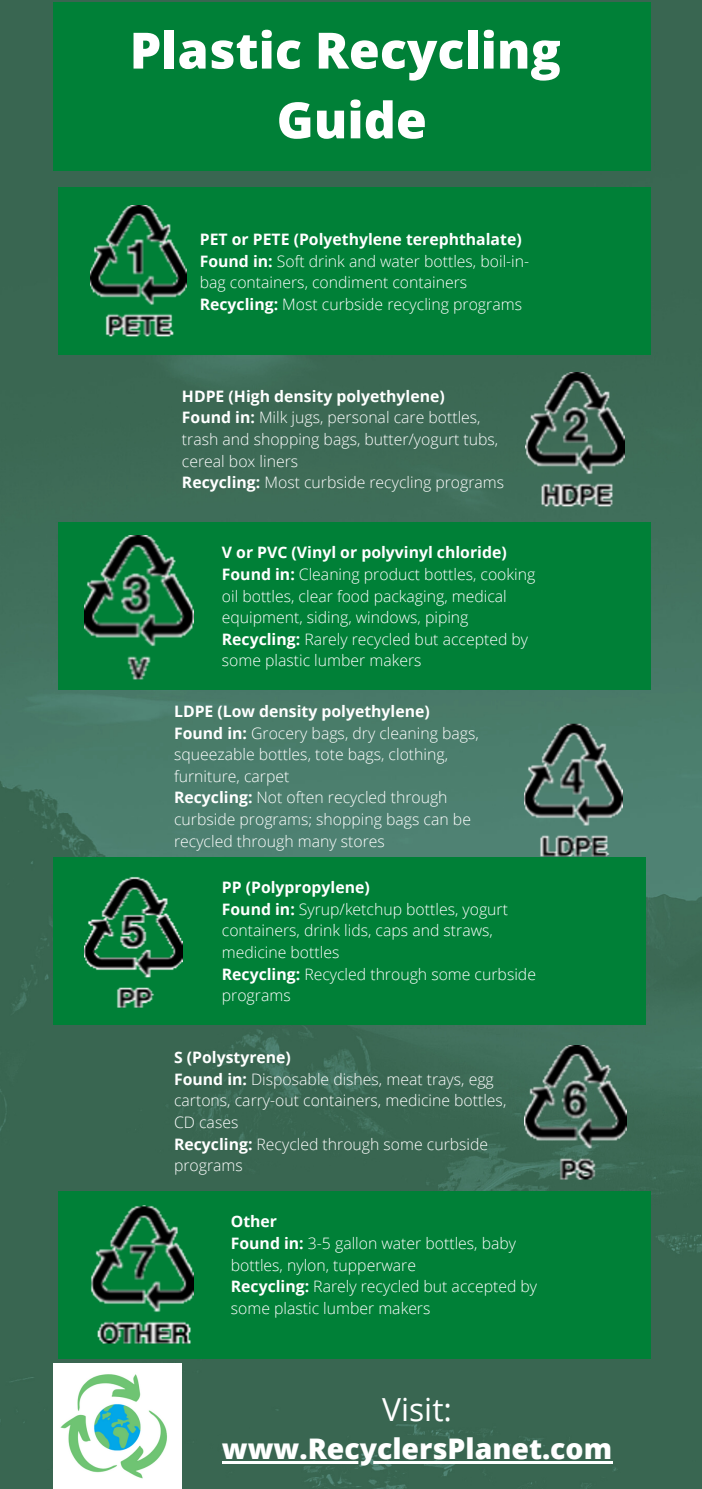
<style>
.page{position:relative;width:702px;height:1489px;background:#fff}
.page>*{position:absolute;margin:0;border:0;box-sizing:border-box;transform-origin:0 0}
.t1{font:800 50px "Open Sans";color:#fff}
.t2{font:31.75px "Open Sans";color:#fff}
.t3{font:800 28.5px "Open Sans";color:#fff}
.t4{font:300 15.75px/21.5px "Open Sans";color:#fff}
.t5{font:700 15.75px "Open Sans";color:#fff}
.s1{font-weight:700}
</style>
<div class="page">
<img style="left:0;top:0;width:701px;height:1489px">
<div style="left:53px;top:2px;width:597px;height:169px;background:#008037"></div>
<img style="left:53px;top:1363px;width:128px;height:126px">
<div style="left:58px;top:187px;width:592px;height:168px;background:#008037"></div>
<div style="left:58px;top:522px;width:592px;height:168px;background:#008037"></div>
<div style="left:58px;top:1191px;width:592px;height:168px;background:#008037"></div>
<div style="left:53px;top:857px;width:592px;height:168px;background:#008037"></div>
<img style="left:90px;top:206px;width:96px;height:131px">
<img style="left:524px;top:373px;width:100px;height:135px">
<img style="left:84px;top:535px;width:109px;height:145px">
<img style="left:84px;top:876px;width:98px;height:131px">
<img style="left:524px;top:724px;width:98px;height:133px">
<img style="left:524px;top:1045px;width:102px;height:137px">
<img style="left:90px;top:1205px;width:103px;height:139px">
<hr style="left:222px;top:1461px;width:390px;height:2px;background:#fff">
<p class="t1" style="left:130px;top:15px;width:432px">Plastic Recycling</p>
<p class="t1" style="left:276px;top:85px;width:152px">Guide</p>
<p class="t5" style="left:200px;top:228px;width:323px">PET or PETE (Polyethylene terephthalate)</p>
<p class="t4" style="left:200px;top:250px;width:331px"><span class="s1">Found in:</span> Soft drink and water bottles, boil-in&shy;bag containers, condiment containers</p>
<p class="t4" style="left:200px;top:293px;width:323px"><span class="s1">Recycling:</span> Most curbside recycling programs</p>
<p class="t5" style="left:182px;top:385px;width:264px">HDPE (High density polyethylene)</p>
<p class="t4" style="left:182px;top:406px;width:318px"><span class="s1">Found in:</span> Milk jugs, personal care bottles, trash and shopping bags, butter/yogurt tubs, cereal box liners</p>
<p class="t4" style="left:182px;top:471px;width:323px"><span class="s1">Recycling:</span> Most curbside recycling programs</p>
<p class="t5" style="left:222px;top:541px;width:286px">V or PVC (Vinyl or polyvinyl chloride)</p>
<p class="t4" style="left:222px;top:563px;width:315px"><span class="s1">Found in:</span> Cleaning product bottles, cooking oil bottles, clear food packaging, medical equipment, siding, windows, piping</p>
<p class="t4" style="left:222px;top:628px;width:308px"><span class="s1">Recycling:</span> Rarely recycled but accepted by some plastic lumber makers</p>
<p class="t5" style="left:174px;top:700px;width:257px">LDPE (Low density polyethylene)</p>
<p class="t4" style="left:174px;top:722px;width:306px"><span class="s1">Found in:</span> Grocery bags, dry cleaning bags, squeezable bottles, tote bags, clothing, furniture, carpet</p>
<p class="t4" style="left:174px;top:786px;width:298px"><span class="s1">Recycling:</span> Not often recycled through curbside programs; shopping bags can be recycled through many stores</p>
<p class="t5" style="left:222px;top:876px;width:149px">PP (Polypropylene)</p>
<p class="t4" style="left:222px;top:898px;width:287px"><span class="s1">Found in:</span> Syrup/ketchup bottles, yogurt containers, drink lids, caps and straws, medicine bottles</p>
<p class="t4" style="left:222px;top:963px;width:315px"><span class="s1">Recycling:</span> Recycled through some curbside programs</p>
<p class="t5" style="left:174px;top:1046px;width:118px">S (Polystyrene)</p>
<p class="t4" style="left:174px;top:1068px;width:333px"><span class="s1">Found in:</span> Disposable dishes, meat trays, egg cartons, carry-out containers, medicine bottles,<br>CD cases</p>
<p class="t4" style="left:174px;top:1132px;width:315px"><span class="s1">Recycling:</span> Recycled through some curbside programs</p>
<p class="t5" style="left:231px;top:1210px;width:48px">Other</p>
<p class="t4" style="left:231px;top:1232px;width:287px"><span class="s1">Found in:</span> 3-5 gallon water bottles, baby bottles, nylon, tupperware</p>
<p class="t4" style="left:231px;top:1275px;width:308px"><span class="s1">Recycling:</span> Rarely recycled but accepted by some plastic lumber makers</p>
<p class="t2" style="left:382px;top:1387px;width:71px">Visit:</p>
<p class="t3" style="left:222px;top:1428px;width:391px">www.RecyclersPlanet.com</p>
</div>
